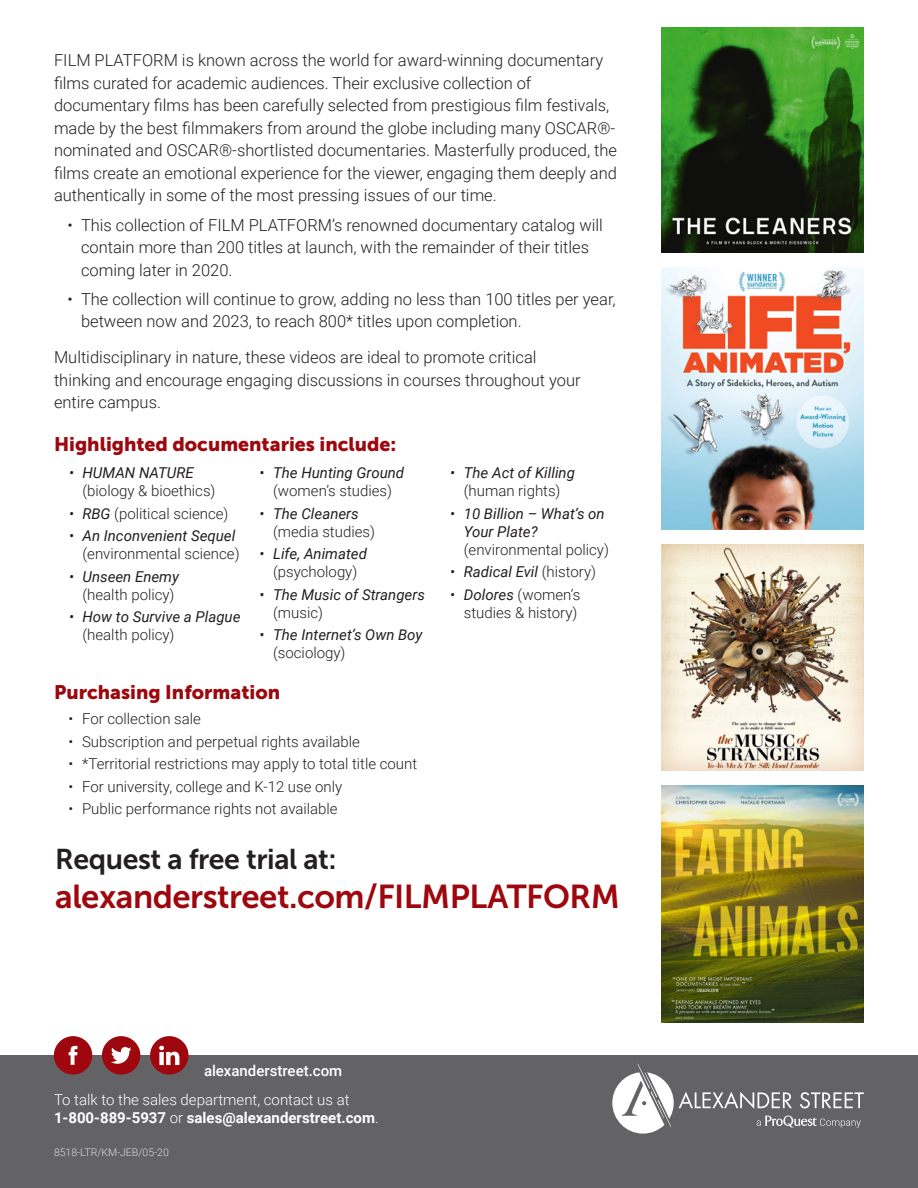
<style>
.page{position:relative;width:918px;height:1188px;background:#fff}
.page>*{position:absolute;margin:0;border:0;box-sizing:border-box;transform-origin:0 0}
.t1{font:33px "Museo Sans 700";letter-spacing:-.015em;color:#9d070d}
.t2{font:28.5px "Museo Sans 700";letter-spacing:-.015em;color:#231f20}
.t3{font:19.5px "Museo Sans 900";color:#9d070d}
.t4{font:300 16.5px/22.5px "Roboto";color:#231f20}
.t5{font:300 15px/18px "Roboto";color:#231f20}
.t6{font:italic 15px/18px "Roboto";color:#231f20}
.Body_copy{font:300 15px/18px "Roboto";color:#fff}
.t7{font:500 15px "Roboto";color:#fff}
.code_number{font:300 10.5px "Roboto";color:#dcd8d7}
.s1{font-weight:400;font-style:italic}
.s2{font-weight:300;font-style:normal}
.s3{font-weight:700}
</style>
<div class="page">
<img style="left:662px;top:268px;width:202px;height:262px">
<img style="left:662px;top:27px;width:202px;height:226px">
<img style="left:662px;top:786px;width:202px;height:236px">
<div style="left:0;top:1055px;width:918px;height:133px;background:#636366"></div>
<div style="left:54px;top:1036px;width:38px;height:39px;background:#9d070d;border-radius:50%"></div>
<svg style="left:69px;top:1046px;width:8px;height:19px"></svg>
<div style="left:102px;top:1036px;width:38px;height:39px;background:#9d070d;border-radius:50%"></div>
<svg style="left:111px;top:1047px;width:21px;height:17px"></svg>
<div style="left:150px;top:1036px;width:39px;height:39px;background:#9d070d;border-radius:50%"></div>
<svg style="left:159px;top:1046px;width:20px;height:19px"></svg>
<svg style="left:612px;top:1064px;width:252px;height:70px"></svg>
<div style="left:660px;top:544px;width:204px;height:228px;background:#a84210;opacity:.26"></div>
<p class="t4" style="left:54px;top:49px;width:565px">FILM PLATFORM is known across the world for award-winning documentary films curated for academic audiences. Their exclusive collection of documentary films has been carefully selected from prestigious film festivals, made by the best filmmakers from around the globe including many OSCAR®- nominated and OSCAR®-shortlisted documentaries. Masterfully produced, the films create an emotional experience for the viewer, engaging them deeply and authentically in some of the most pressing issues of our time.</p>
<p class="t4" style="left:81px;top:213px;width:523px;text-indent:-14px">• This collection of FILM PLATFORM’s renowned documentary catalog will contain more than 200 titles at launch, with the remainder of their titles coming later in 2020.</p>
<p class="t4" style="left:81px;top:287px;width:536px;text-indent:-14px">• The collection will continue to grow, adding no less than 100 titles per year, between now and 2023, to reach 800* titles upon completion.</p>
<p class="t4" style="left:54px;top:346px;width:528px">Multidisciplinary in nature, these videos are ideal to promote critical thinking and encourage engaging discussions in courses throughout your entire campus.</p>
<p class="t3" style="left:54px;top:433px;width:344px">Highlighted documentaries include:</p>
<p class="t5" style="left:82px;top:463px;width:135px;text-indent:-14px"><span class="s1">• HUMAN NATURE </span>(biology &amp; bioethics)</p>
<p class="t5" style="left:69px;top:504px;width:161px"><span class="s1">• RBG</span> (political science)</p>
<p class="t5" style="left:69px;top:526px;width:172px;text-align:right"><span class="s1">• An Inconvenient Sequel </span>(environmental science)</p>
<p class="t5" style="left:69px;top:567px;width:112px;text-align:center"><span class="s1">• Unseen Enemy </span>(health policy)</p>
<p class="t6" style="left:82px;top:607px;width:160px;text-indent:-14px">• How to Survive a Plague <span class="s2">(health policy)</span></p>
<p class="t6" style="left:260px;top:463px;width:146px;text-align:center">• The Hunting Ground <span class="s2">(women’s studies)</span></p>
<p class="t5" style="left:273px;top:504px;width:103px;text-indent:-14px"><span class="s1">• The Cleaners </span>(media studies)</p>
<p class="t6" style="left:260px;top:544px;width:109px;text-align:center">• Life, Animated <span class="s2">(psychology)</span></p>
<p class="t6" style="left:273px;top:585px;width:153px;text-indent:-14px">• The Music of Strangers <span class="s2">(music)</span></p>
<p class="t6" style="left:273px;top:625px;width:151px;text-indent:-14px">• The Internet’s Own Boy <span class="s2">(sociology)</span></p>
<p class="t3" style="left:54px;top:681px;width:228px">Purchasing Information</p>
<p class="t5" style="left:69px;top:709px;width:134px">• For collection sale</p>
<p class="t5" style="left:69px;top:732px;width:293px">• Subscription and perpetual rights available</p>
<p class="t5" style="left:69px;top:754px;width:350px">• *Territorial restrictions may apply to total title count</p>
<p class="t5" style="left:69px;top:777px;width:275px">• For university, college and K-12 use only</p>
<p class="t5" style="left:69px;top:799px;width:271px">• Public performance rights not available</p>
<p class="t6" style="left:450px;top:463px;width:126px;text-align:center">• The Act of Killing <span class="s2">(human rights)</span></p>
<p class="t6" style="left:464px;top:504px;width:147px;text-indent:-14px">• 10 Billion – What’s on<br>Your Plate? <span class="s2">(environmental policy)</span></p>
<p class="t6" style="left:450px;top:562px;width:147px">• Radical Evil <span class="s2">(history)</span></p>
<p class="t5" style="left:450px;top:585px;width:131px;text-align:right"><span class="s1">• Dolores</span> (women’s studies &amp; history)</p>
<p class="t2" style="left:55px;top:844px;width:283px">Request a free trial at:</p>
<p class="t1" style="left:55px;top:878px;width:566px">alexanderstreet.com/FILMPLATFORM</p>
<p class="t7" style="left:204px;top:1061px;width:140px">alexanderstreet.com</p>
<p class="Body_copy" style="left:54px;top:1090px;width:326px">To talk to the sales department, contact us at<br><span class="s3">1-800-889-5937</span> or <span class="s3">sales@alexanderstreet.com</span>.</p>
<p class="code_number" style="left:54px;top:1145px;width:116px">8518-LTR/KM-JEB/05-20</p>
</div>
